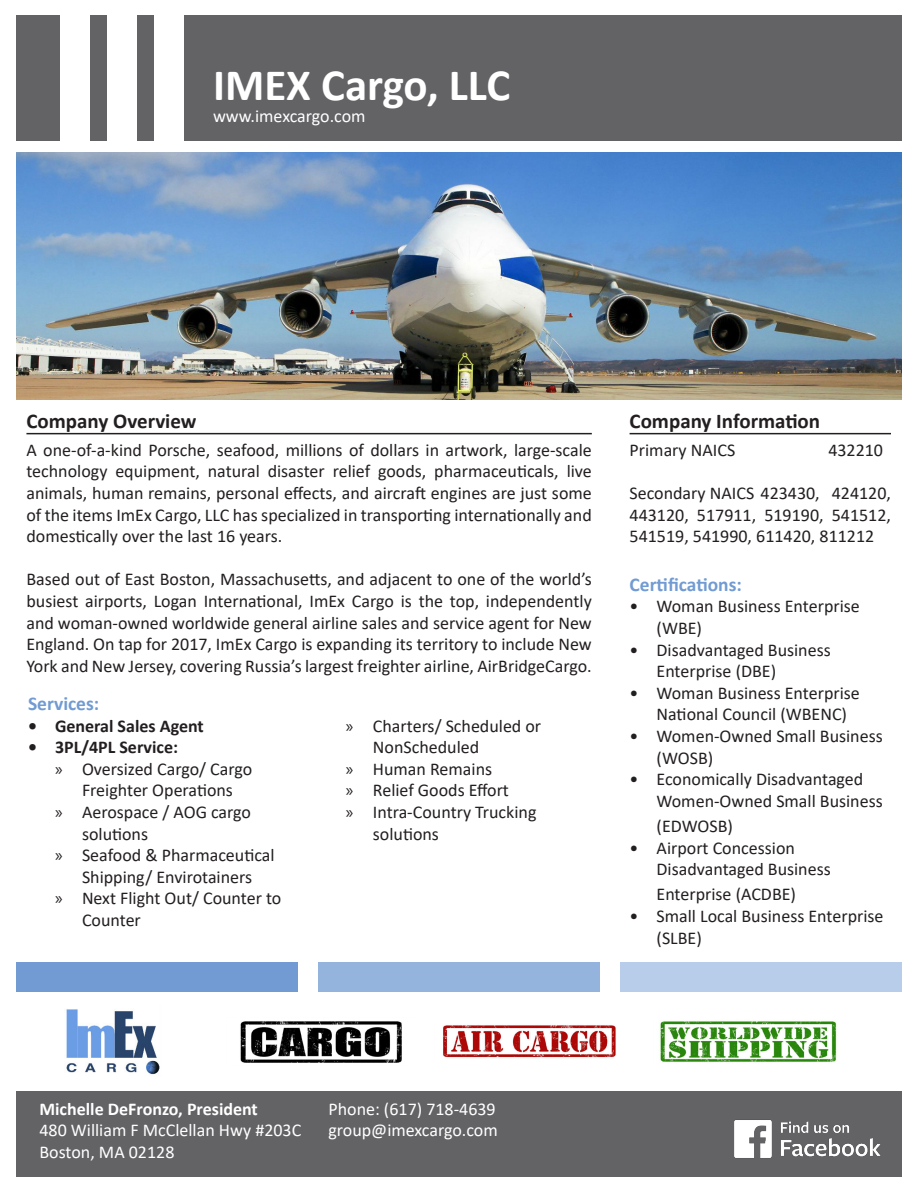
<style>
.page{position:relative;width:918px;height:1188px;background:#fff}
.page>*{position:absolute;margin:0;border:0;box-sizing:border-box;transform-origin:0 0}
.t1{font:700 45px "Calibri";color:#fff}
.t2{font:700 21px "Calibri";color:#231f20}
.t3{font:700 19.5px "Calibri";color:#719bd2}
.t4{font:18px/21.6px "Calibri";color:#231f20}
.t5{font:18px/21.6px "Calibri";color:#fff}
.t6{font:700 18px "Calibri";color:#231f20}
.t7{font:700 18px "Calibri";color:#fff}
.s1{font-family:"Myriad Pro"}
</style>
<div class="page">
<div style="left:16px;top:1091px;width:886px;height:85px;background:#636366"></div>
<div style="left:16px;top:15px;width:886px;height:126px;background:#636366"></div>
<div style="left:16px;top:963px;width:282px;height:29px;background:#719bd2"></div>
<div style="left:318px;top:963px;width:282px;height:29px;background:#94b4dd"></div>
<div style="left:620px;top:963px;width:282px;height:29px;background:#b8cde9"></div>
<img style="left:16px;top:153px;width:886px;height:246px">
<hr style="left:26px;top:433px;width:566px;height:1px;background:#231f20">
<hr style="left:630px;top:433px;width:261px;height:1px;background:#231f20">
<img style="left:734px;top:1120px;width:147px;height:38px">
<div style="left:60px;top:9px;width:30px;height:138px;background:#fff"></div>
<div style="left:108px;top:9px;width:29px;height:138px;background:#fff"></div>
<div style="left:155px;top:9px;width:29px;height:138px;background:#fff"></div>
<img style="left:66px;top:1009px;width:94px;height:66px">
<img style="left:240px;top:1021px;width:162px;height:42px">
<img style="left:442px;top:1025px;width:174px;height:33px">
<img style="left:660px;top:1021px;width:177px;height:41px">
<h1 class="t1" style="left:213px;top:54px;width:299px">IMEX Cargo, LLC</h1>
<p class="t5" style="left:213px;top:105px;width:154px">www.imexcargo.com</p>
<p class="t2" style="left:26px;top:406px;width:172px">Company Overview</p>
<p class="t4" style="left:26px;top:439px;width:567px;text-align:justify">A one-of-a-kind Porsche, seafood, millions of dollars in artwork, large-scale technology equipment, natural disaster relief goods, pharmaceuticals, live animals, human remains, personal effects, and aircraft engines are just some of the items ImEx Cargo, LLC has specialized in transporting internationally and domestically over the last 16 years.</p>
<p class="t4" style="left:26px;top:568px;width:567px;text-align:justify">Based out of East Boston, Massachusetts, and adjacent to one of the world’s busiest airports, Logan International, ImEx Cargo is the top, independently and woman-owned worldwide general airline sales and service agent for New England. On tap for 2017, ImEx Cargo is expanding its territory to include New York and New Jersey, covering Russia’s largest freighter airline, AirBridgeCargo.</p>
<p class="t3" style="left:28px;top:690px;width:73px">Services:</p>
<p class="t6" style="left:28px;top:713px;width:177px">• General Sales Agent</p>
<p class="t6" style="left:28px;top:735px;width:152px">• 3PL/4PL Service:</p>
<p class="t4" style="left:55px;top:758px;width:199px"><span class="s1">»</span> Oversized Cargo/ Cargo</p>
<p class="t4" style="left:82px;top:779px;width:152px">Freighter Operations</p>
<p class="t4" style="left:55px;top:801px;width:198px"><span class="s1">»</span> Aerospace / AOG cargo</p>
<p class="t4" style="left:82px;top:822px;width:68px">solutions</p>
<p class="t4" style="left:55px;top:844px;width:221px"><span class="s1">»</span> Seafood &amp; Pharmaceutical</p>
<p class="t4" style="left:82px;top:866px;width:172px">Shipping/ Envirotainers</p>
<p class="t4" style="left:55px;top:887px;width:228px"><span class="s1">»</span> Next Flight Out/ Counter to</p>
<p class="t4" style="left:82px;top:909px;width:60px">Counter</p>
<p class="t4" style="left:346px;top:714px;width:197px"><span class="s1">»</span> Charters/ Scheduled or</p>
<p class="t4" style="left:373px;top:736px;width:108px">NonScheduled</p>
<p class="t4" style="left:346px;top:758px;width:148px"><span class="s1">»</span> Human Remains</p>
<p class="t4" style="left:346px;top:779px;width:165px"><span class="s1">»</span> Relief Goods Effort</p>
<p class="t4" style="left:346px;top:801px;width:192px"><span class="s1">»</span> Intra-Country Trucking</p>
<p class="t4" style="left:373px;top:822px;width:68px">solutions</p>
<p class="t2" style="left:630px;top:406px;width:192px">Company Information</p>
<p class="t4" style="left:630px;top:439px;width:107px">Primary NAICS</p>
<p class="t4" style="left:828px;top:439px;width:56px">432210</p>
<p class="t4" style="left:630px;top:482px;width:263px;text-align:justify">Secondary NAICS 423430, 424120, 443120, 517911, 519190, 541512, 541519, 541990, 611420, 811212</p>
<p class="t3" style="left:630px;top:571px;width:114px">Certifications:</p>
<p class="t4" style="left:657px;top:595px;width:205px;text-indent:-27px">• Woman Business Enterprise (WBE)</p>
<p class="t4" style="left:657px;top:638px;width:176px;text-indent:-27px">• Disadvantaged Business<br>Enterprise (DBE)</p>
<p class="t4" style="left:657px;top:682px;width:205px;text-indent:-27px">• Woman Business Enterprise<br>National Council (WBENC)</p>
<p class="t4" style="left:657px;top:725px;width:228px;text-indent:-27px">• Women-Owned Small Business (WOSB)</p>
<p class="t4" style="left:657px;top:768px;width:228px;text-indent:-27px">• Economically Disadvantaged<br>Women-Owned Small Business</p>
<p class="t4" style="left:657px;top:815px;width:78px">(EDWOSB)</p>
<p class="t4" style="left:657px;top:836px;width:176px;text-indent:-27px">• Airport Concession<br>Disadvantaged Business</p>
<p class="t4" style="left:657px;top:883px;width:141px">Enterprise (ACDBE)</p>
<p class="t4" style="left:657px;top:905px;width:228px;text-indent:-27px">• Small Local Business Enterprise (SLBE)</p>
<p class="t7" style="left:39px;top:1096px;width:220px">Michelle DeFronzo, President</p>
<p class="t5" style="left:39px;top:1119px;width:263px">480 William F McClellan Hwy #203C<br>Boston, MA 02128</p>
<p class="t5" style="left:328px;top:1098px;width:171px">Phone: (617) 718-4639 group@imexcargo.com</p>
</div>
